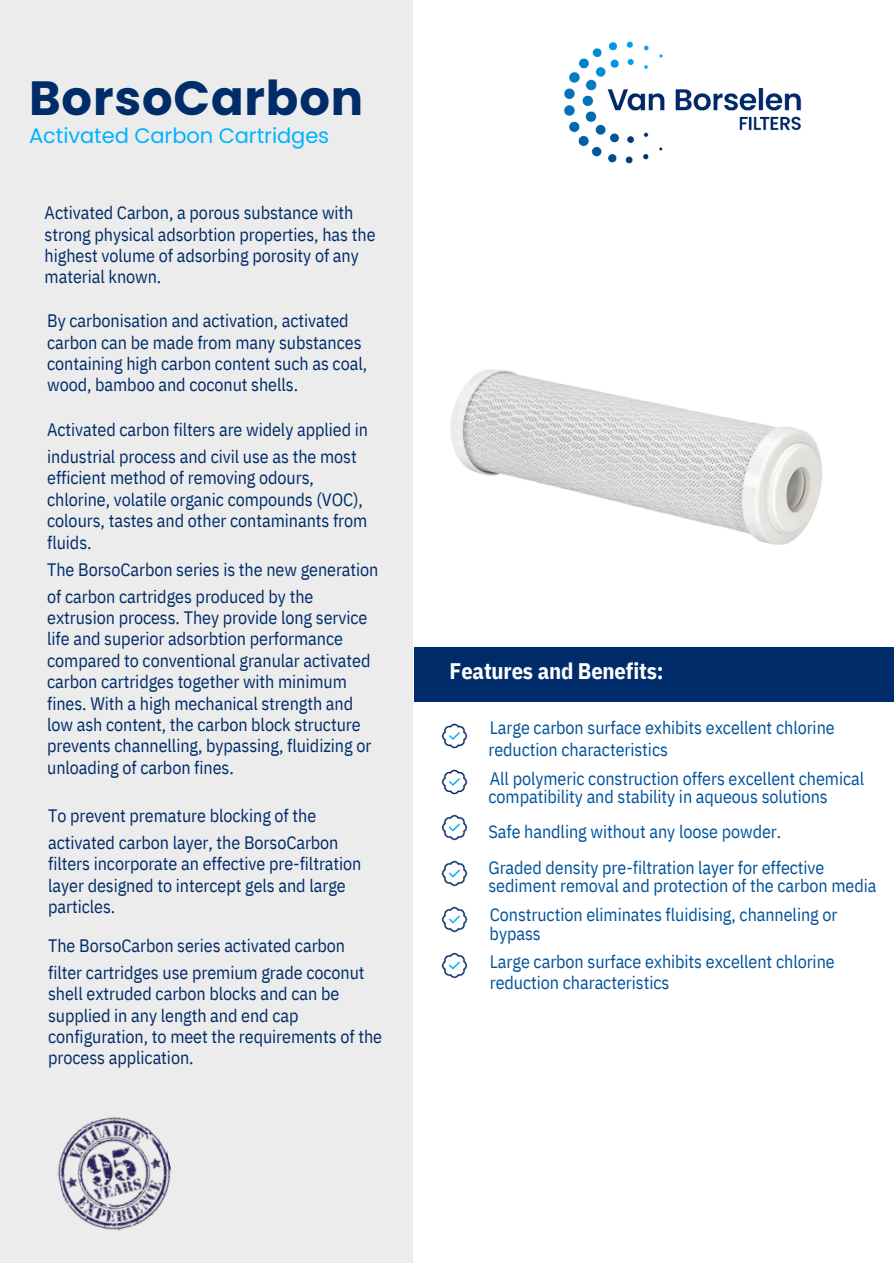
<style>
.page{position:relative;width:894px;height:1264px;background:#fff}
.page>*{position:absolute;margin:0;border:0;box-sizing:border-box;transform-origin:0 0}
.t1{font:700 48px "Poppins";letter-spacing:.02em;color:#002c69}
.t2{font:700 22.5px "IBM Plex Sans Cond";letter-spacing:-.005em;color:#fff}
.t3{font:21px "Poppins";letter-spacing:-.005em;color:#00b3ff}
.t4{font:18px/21.3px "IBM Plex Sans Cond";letter-spacing:-.005em;color:#002c69}
.t5{font:18px/18px "IBM Plex Sans Cond";letter-spacing:-.005em;color:#00539b}
</style>
<div class="page">
<div style="left:0;top:0;width:412px;height:1262px;background:#ececec"></div>
<img style="left:57px;top:1116px;width:115px;height:115px">
<img style="left:564px;top:41px;width:238px;height:123px">
<div style="left:414px;top:647px;width:479px;height:54px;background:#002c69"></div>
<img style="left:441px;top:723px;width:27px;height:26px">
<img style="left:441px;top:906px;width:27px;height:27px">
<img style="left:441px;top:952px;width:27px;height:27px">
<img style="left:441px;top:769px;width:27px;height:26px">
<img style="left:441px;top:814px;width:27px;height:27px">
<img style="left:441px;top:860px;width:27px;height:27px">
<img style="left:451px;top:369px;width:371px;height:176px">
<p class="t1" style="left:29px;top:64px;width:335px">BorsoCarbon</p>
<p class="t3" style="left:29px;top:121px;width:301px">Activated Carbon Cartridges</p>
<p class="t4" style="left:45px;top:202px;width:332px">Activated Carbon, a porous substance with strong physical adsorbtion properties, has the highest volume of adsorbing porosity of any material known.</p>
<p class="t4" style="left:47px;top:310px;width:321px">By carbonisation and activation, activated carbon can be made from many substances containing high carbon content such as coal, wood, bamboo and coconut shells.</p>
<p class="t4" style="left:47px;top:418px;width:322px">Activated carbon filters are widely applied in</p>
<p class="t4" style="left:47px;top:445px;width:311px">industrial process and civil use as the most</p>
<p class="t4" style="left:47px;top:467px;width:268px">efficient method of removing odours,</p>
<p class="t4" style="left:47px;top:488px;width:317px">chlorine, volatile organic compounds (VOC),</p>
<p class="t4" style="left:47px;top:510px;width:321px">colours, tastes and other contaminants from</p>
<p class="t4" style="left:47px;top:531px;width:46px">fluids.</p>
<p class="t4" style="left:47px;top:558px;width:333px">The BorsoCarbon series is the new generation</p>
<p class="t4" style="left:47px;top:585px;width:268px">of carbon cartridges produced by the</p>
<p class="t4" style="left:47px;top:606px;width:322px">extrusion process. They provide long service</p>
<p class="t4" style="left:47px;top:628px;width:297px">life and superior adsorbtion performance</p>
<p class="t4" style="left:47px;top:649px;width:325px">compared to conventional granular activated</p>
<p class="t4" style="left:47px;top:670px;width:301px">carbon cartridges together with minimum</p>
<p class="t4" style="left:47px;top:692px;width:307px">fines. With a high mechanical strength and</p>
<p class="t4" style="left:47px;top:713px;width:315px">low ash content, the carbon block structure</p>
<p class="t4" style="left:47px;top:735px;width:325px">prevents channelling, bypassing, fluidizing or</p>
<p class="t4" style="left:47px;top:756px;width:188px">unloading of carbon fines.</p>
<p class="t4" style="left:48px;top:804px;width:270px">To prevent premature blocking of the</p>
<p class="t4" style="left:48px;top:831px;width:292px">activated carbon layer, the BorsoCarbon</p>
<p class="t4" style="left:48px;top:853px;width:315px">filters incorporate an effective pre-filtration</p>
<p class="t4" style="left:48px;top:874px;width:299px">layer designed to intercept gels and large</p>
<p class="t4" style="left:48px;top:895px;width:69px">particles.</p>
<p class="t4" style="left:48px;top:934px;width:298px">The BorsoCarbon series activated carbon</p>
<p class="t4" style="left:48px;top:961px;width:318px">filter cartridges use premium grade coconut</p>
<p class="t4" style="left:48px;top:982px;width:292px">shell extruded carbon blocks and can be</p>
<p class="t4" style="left:48px;top:1004px;width:252px">supplied in any length and end cap</p>
<p class="t4" style="left:48px;top:1025px;width:335px">configuration, to meet the requirements of the</p>
<p class="t4" style="left:48px;top:1046px;width:147px">process application.</p>
<p class="t2" style="left:449px;top:656px;width:215px">Features and Benefits:</p>
<p class="t5" style="left:489px;top:718px;width:346px">Large carbon surface exhibits excellent chlorine</p>
<h2 class="t5" style="left:488px;top:740px;width:181px">reduction characteristics</h2>
<p class="t5" style="left:489px;top:769px;width:376px">All polymeric construction offers excellent chemical</p>
<h1 class="t5" style="left:488px;top:787px;width:341px">compatibility and stability in aqueous solutions</h1>
<p class="t5" style="left:488px;top:822px;width:294px">Safe handling without any loose powder.</p>
<p class="t5" style="left:488px;top:858px;width:389px">Graded density pre-filtration layer for effective sediment removal and protection of the carbon media</p>
<p class="t5" style="left:489px;top:905px;width:349px">Construction eliminates fluidising, channeling or</p>
<p class="t5" style="left:489px;top:923px;width:53px">bypass</p>
<p class="t5" style="left:489px;top:952px;width:346px">Large carbon surface exhibits excellent chlorine</p>
<p class="t5" style="left:489px;top:973px;width:181px">reduction characteristics</p>
</div>
